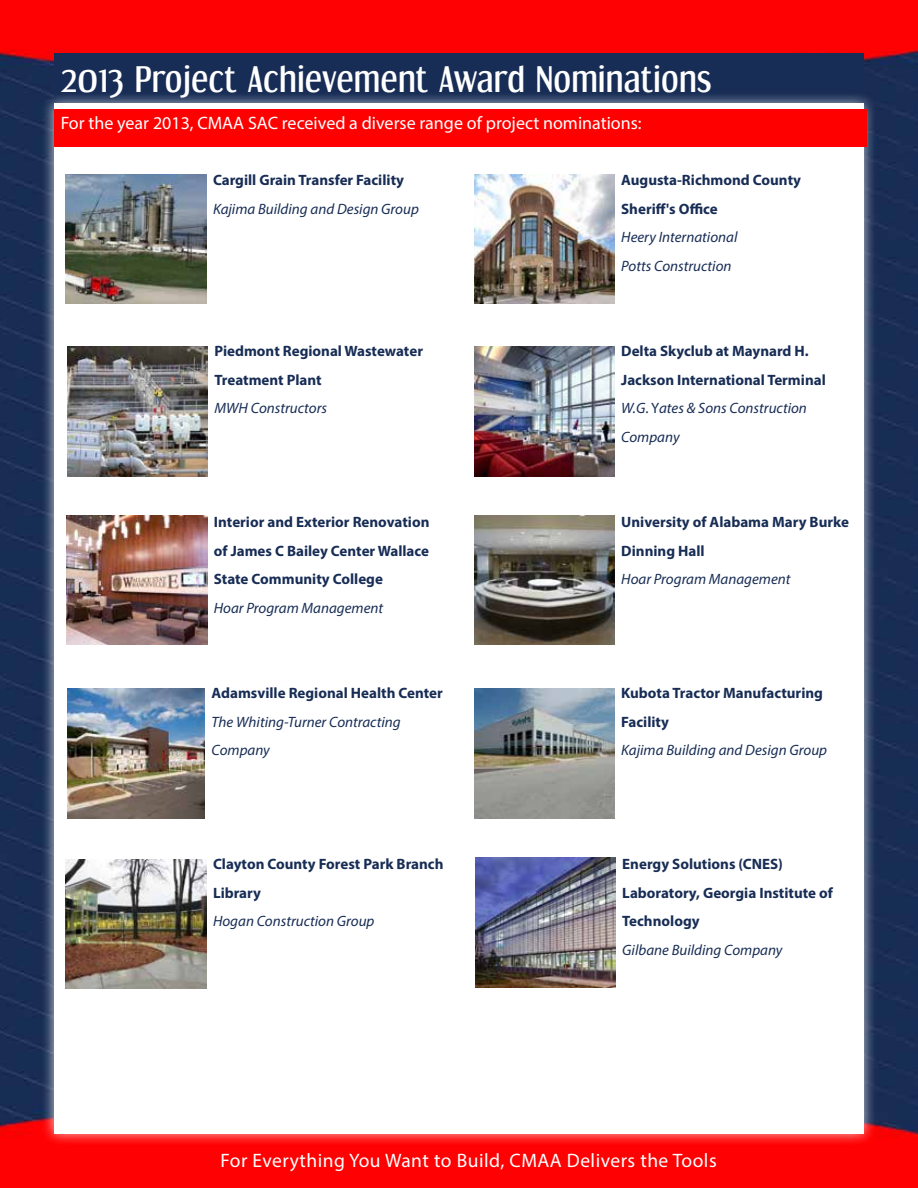
<style>
.page{position:relative;width:918px;height:1188px;background:#fff}
.page>*{position:absolute;margin:0;border:0;box-sizing:border-box;transform-origin:0 0}
.t1{font:33px "Dream Orphanage Rg";letter-spacing:.025em;color:#fff}
.t2{font:19.5px "Myriad Pro";letter-spacing:.025em;color:#fff}
.t3{font:18px "Myriad Pro";color:#fff}
.t4{font:700 15px/28.5px "Myriad Pro";color:#182d55}
.t5{font:italic 15px/28.5px "Myriad Pro";color:#182d55}
.s1{font-weight:400;font-style:italic}
.s2{font-weight:400}
</style>
<div class="page">
<img style="left:0;top:0;width:918px;height:1188px">
<div style="left:54px;top:54px;width:810px;height:49px;background:#182d55"></div>
<div style="left:41px;top:92px;width:836px;height:1054px;background:#fff;opacity:.75"></div>
<div style="left:54px;top:105px;width:810px;height:1029px;background:#fff"></div>
<div style="left:54px;top:109px;width:812px;height:37px;background:#f00"></div>
<img style="left:66px;top:174px;width:140px;height:130px">
<img style="left:67px;top:347px;width:141px;height:130px">
<img style="left:67px;top:515px;width:140px;height:130px">
<img style="left:67px;top:689px;width:138px;height:129px">
<img style="left:66px;top:859px;width:140px;height:130px">
<img style="left:474px;top:174px;width:141px;height:130px">
<img style="left:474px;top:347px;width:141px;height:130px">
<img style="left:474px;top:689px;width:141px;height:129px">
<img style="left:475px;top:858px;width:141px;height:129px">
<img style="left:474px;top:515px;width:141px;height:130px">
<h1 class="t1" style="left:61px;top:59px;width:653px">2013 Project Achievement Award Nominations</h1>
<p class="t3" style="left:61px;top:112px;width:582px">For the year 2013, CMAA SAC received a diverse range of project nominations:</p>
<p class="t4" style="left:213px;top:166px;width:193px">Cargill Grain Transfer Facility</p>
<p class="t5" style="left:213px;top:194px;width:207px">Kajima Building and Design Group</p>
<p class="t4" style="left:215px;top:337px;width:210px">Piedmont Regional Wastewater<br>Treatment Plant</p>
<p class="t5" style="left:215px;top:394px;width:114px">MWH Constructors</p>
<p class="t4" style="left:214px;top:508px;width:217px;text-align:justify">Interior and Exterior Renovation of James C Bailey Center Wallace State Community College</p>
<p class="t5" style="left:214px;top:593px;width:171px">Hoar Program Management</p>
<p class="t4" style="left:212px;top:679px;width:233px">Adamsville Regional Health Center</p>
<p class="t5" style="left:212px;top:707px;width:191px">The Whiting-Turner Contracting<br>Company</p>
<p class="t4" style="left:213px;top:850px;width:232px">Clayton County Forest Park Branch<br>Library</p>
<p class="t5" style="left:213px;top:907px;width:163px">Hogan Construction Group</p>
<p class="t4" style="left:621px;top:166px;width:181px">Augusta-Richmond County<br>Sheriff's Office</p>
<p class="t5" style="left:621px;top:223px;width:118px">Heery International<br>Potts Construction</p>
<p class="t4" style="left:621px;top:337px;width:206px">Delta Skyclub at Maynard H.<br>Jackson International Terminal<br><span class="s1">W.G</span><span class="s2">. Y</span><span class="s1">ates &amp; Sons Construction<br>Company</span></p>
<p class="t4" style="left:621px;top:508px;width:229px">University of Alabama Mary Burke<br>Dinning Hall</p>
<p class="t5" style="left:621px;top:565px;width:171px">Hoar Program Management</p>
<p class="t4" style="left:621px;top:679px;width:203px">Kubota Tractor Manufacturing<br>Facility</p>
<p class="t5" style="left:621px;top:736px;width:207px">Kajima Building and Design Group</p>
<p class="t4" style="left:622px;top:850px;width:212px">Energy Solutions (CNES)<br>Laboratory, Georgia Institute of<br>Technology</p>
<p class="t5" style="left:622px;top:935px;width:162px">Gilbane Building Company</p>
<h2 class="t2" style="left:220px;top:1148px;width:498px">For Everything You Want to Build, CMAA Delivers the Tools</h2>
</div>
